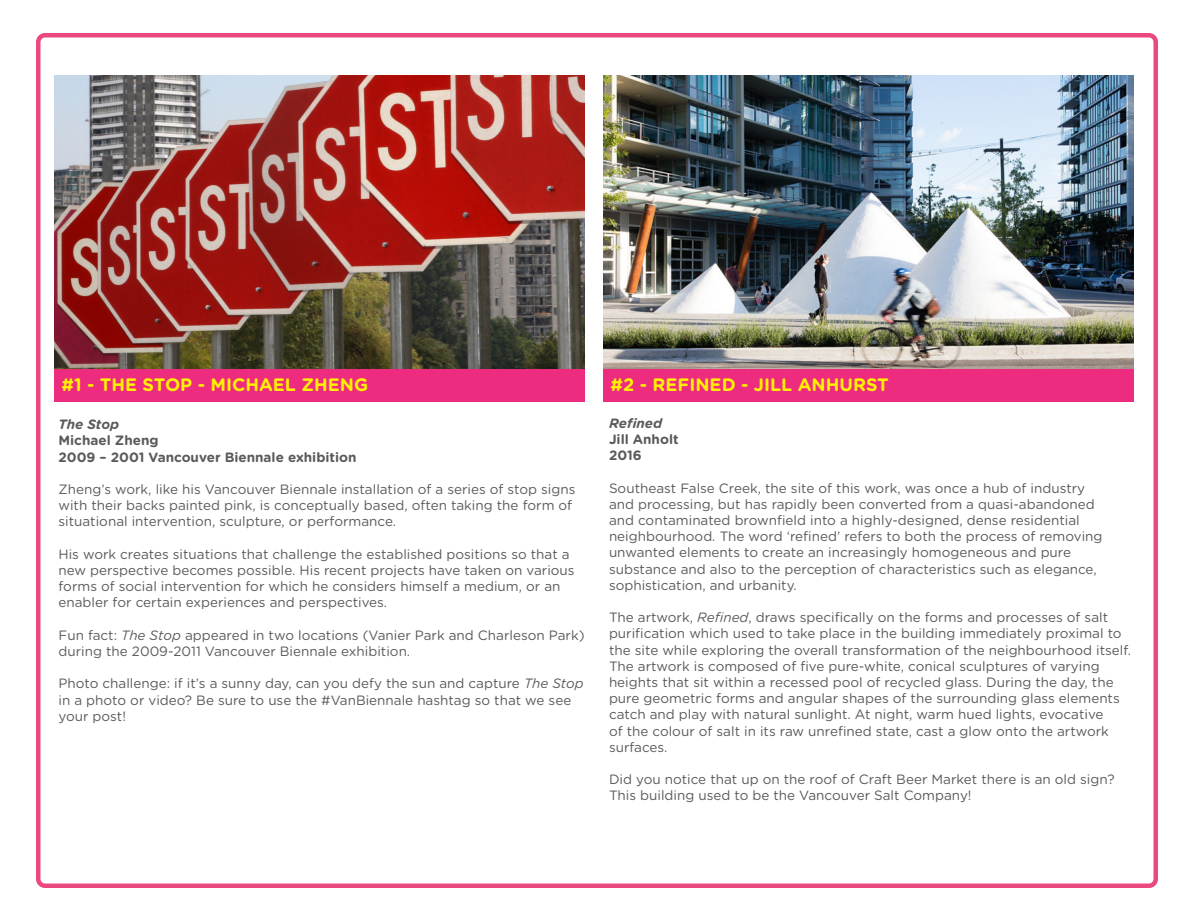
<style>
.page{position:relative;width:1188px;height:918px;background:#fff}
.page>*{position:absolute;margin:0;border:0;box-sizing:border-box;transform-origin:0 0}
.t1{font:700 18px "Gotham Rounded";color:#fff100}
.Paragraph_Style_1{font:13.5px/16.2px "Gotham Rounded";color:#595a59}
.Paragraph_Style_1-2{font:700 13.5px "Gotham Rounded";color:#595a59}
.Paragraph_Style_1-3{font:italic 700 13.5px "Gotham Rounded";color:#595a59}
.s1{font-style:italic}
</style>
<div class="page">
<div style="left:36px;top:33px;width:1122px;height:855px;border:4px solid #eb4880;border-radius:7px"></div>
<img style="left:54px;top:75px;width:531px;height:294px">
<img style="left:603px;top:75px;width:531px;height:294px">
<div style="left:54px;top:369px;width:531px;height:33px;background:#ee2c7f"></div>
<div style="left:603px;top:369px;width:531px;height:33px;background:#ee2c7f"></div>
<p class="t1" style="left:62px;top:371px;width:308px">#1 - THE STOP - MICHAEL ZHENG</p>
<p class="t1" style="left:610px;top:371px;width:280px">#2 - REFINED - JILL ANHURST</p>
<p class="Paragraph_Style_1-3" style="left:58px;top:415px;width:62px">The Stop</p>
<p class="Paragraph_Style_1-2" style="left:58px;top:431px;width:102px">Michael Zheng</p>
<p class="Paragraph_Style_1-2" style="left:58px;top:447px;width:300px">2009 – 2001 Vancouver Biennale exhibition</p>
<p class="Paragraph_Style_1" style="left:58px;top:481px;width:518px">Zheng’s work, like his Vancouver Biennale installation of a series of stop signs with their backs painted pink, is conceptually based, often taking the form of situational intervention, sculpture, or performance.</p>
<p class="Paragraph_Style_1" style="left:58px;top:545px;width:518px">His work creates situations that challenge the established positions so that a new perspective becomes possible. His recent projects have taken on various forms of social intervention for which he considers himself a medium, or an enabler for certain experiences and perspectives.</p>
<p class="Paragraph_Style_1" style="left:58px;top:626px;width:528px">Fun fact: <span class="s1">The Stop</span> appeared in two locations (Vanier Park and Charleson Park) during the 2009-2011 Vancouver Biennale exhibition.</p>
<p class="Paragraph_Style_1" style="left:58px;top:675px;width:527px">Photo challenge: if it’s a sunny day, can you defy the sun and capture <span class="s1">The Stop </span>in a photo or video? Be sure to use the #VanBiennale hashtag so that we see your post!</p>
<p class="Paragraph_Style_1-3" style="left:609px;top:413px;width:55px">Refined</p>
<p class="Paragraph_Style_1-2" style="left:609px;top:429px;width:71px">Jill Anholt</p>
<p class="Paragraph_Style_1-2" style="left:609px;top:446px;width:34px">2016</p>
<p class="Paragraph_Style_1" style="left:609px;top:479px;width:495px">Southeast False Creek, the site of this work, was once a hub of industry and processing, but has rapidly been converted from a quasi-abandoned and contaminated brownfield into a highly-designed, dense residential neighbourhood. The word ‘refined’ refers to both the process of removing unwanted elements to create an increasingly homogeneous and pure substance and also to the perception of characteristics such as elegance, sophistication, and urbanity.</p>
<p class="Paragraph_Style_1" style="left:609px;top:609px;width:524px">The artwork, <span class="s1">Refined</span>, draws specifically on the forms and processes of salt purification which used to take place in the building immediately proximal to the site while exploring the overall transformation of the neighbourhood itself.<br>The artwork is composed of five pure-white, conical sculptures of varying heights that sit within a recessed pool of recycled glass. During the day, the pure geometric forms and angular shapes of the surrounding glass elements catch and play with natural sunlight. At night, warm hued lights, evocative<br>of the colour of salt in its raw unrefined state, cast a glow onto the artwork surfaces.</p>
<p class="Paragraph_Style_1" style="left:609px;top:771px;width:507px">Did you notice that up on the roof of Craft Beer Market there is an old sign?<br>This building used to be the Vancouver Salt Company!</p>
</div>
